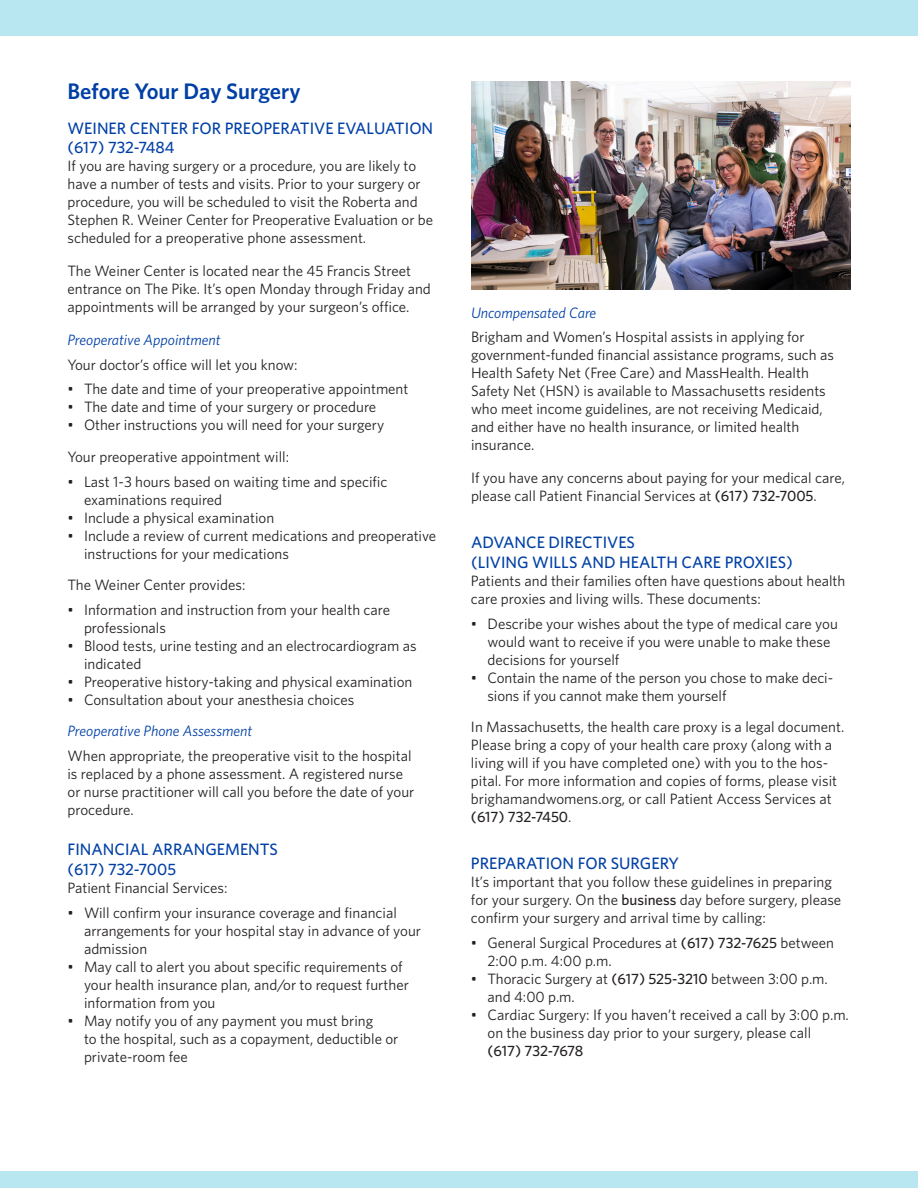
<style>
.page{position:relative;width:918px;height:1188px;background:#fff}
.page>*{position:absolute;margin:0;border:0;box-sizing:border-box;transform-origin:0 0}
.t1{font:600 22.5px "Whitney";color:#0040a6}
.Subheads{font:500 16.5px/19.8px "Whitney";color:#0040a6}
.body_copy{font:15px/18px "Whitney";color:#231f20}
.Tabs{font:15px/18px "Whitney";color:#231f20}
.body_copy-2{font:italic 15px "Whitney";color:#0040a6}
.s1{font-weight:500}
</style>
<div class="page">
<img style="left:471px;top:81px;width:379px;height:208px">
<div style="left:0;top:0;width:918px;height:35px;background:#b8e7f1"></div>
<div style="left:0;top:1172px;width:918px;height:16px;background:#b8e7f1"></div>
<p class="t1" style="left:68px;top:78px;width:235px">Before Your Day Surgery</p>
<p class="Subheads" style="left:68px;top:118px;width:367px">WEINER CENTER FOR PREOPERATIVE EVALUATION</p>
<p class="Subheads" style="left:68px;top:137px;width:109px">(617) 732-7484</p>
<p class="body_copy" style="left:68px;top:156px;width:367px">If you are having surgery or a procedure, you are likely to have a number of tests and visits. Prior to your surgery or procedure, you will be scheduled to visit the Roberta and Stephen R. Weiner Center for Preoperative Evaluation or be scheduled for a preoperative phone assessment.</p>
<p class="body_copy" style="left:68px;top:261px;width:365px">The Weiner Center is located near the 45 Francis Street entrance on The Pike. It’s open Monday through Friday and appointments will be arranged by your surgeon’s office.</p>
<p class="body_copy-2" style="left:68px;top:331px;width:155px">Preoperative Appointment</p>
<p class="body_copy" style="left:68px;top:355px;width:232px">Your doctor’s office will let you know:</p>
<p class="Tabs" style="left:68px;top:380px;width:342px">• The date and time of your preoperative appointment</p>
<p class="Tabs" style="left:68px;top:398px;width:310px">• The date and time of your surgery or procedure</p>
<p class="Tabs" style="left:68px;top:416px;width:318px">• Other instructions you will need for your surgery</p>
<p class="body_copy" style="left:68px;top:447px;width:223px">Your preoperative appointment will:</p>
<p class="Tabs" style="left:84px;top:472px;width:305px;text-indent:-16px">• Last 1-3 hours based on waiting time and specific examinations required</p>
<p class="Tabs" style="left:68px;top:508px;width:208px">• Include a physical examination</p>
<p class="Tabs" style="left:84px;top:526px;width:354px;text-indent:-16px">• Include a review of current medications and preoperative instructions for your medications</p>
<p class="body_copy" style="left:68px;top:575px;width:179px">The Weiner Center provides:</p>
<p class="Tabs" style="left:84px;top:600px;width:308px;text-indent:-16px">• Information and instruction from your health care professionals</p>
<p class="Tabs" style="left:84px;top:636px;width:334px;text-indent:-16px">• Blood tests, urine testing and an electrocardiogram as indicated</p>
<p class="Tabs" style="left:68px;top:672px;width:346px">• Preoperative history-taking and physical examination</p>
<p class="Tabs" style="left:68px;top:690px;width:288px">• Consultation about your anesthesia choices</p>
<p class="body_copy-2" style="left:68px;top:722px;width:186px">Preoperative Phone Assessment</p>
<p class="body_copy" style="left:68px;top:746px;width:348px">When appropriate, the preoperative visit to the hospital is replaced by a phone assessment. A registered nurse or nurse practitioner will call you before the date of your procedure.</p>
<p class="Subheads" style="left:68px;top:839px;width:212px">FINANCIAL ARRANGEMENTS</p>
<p class="Subheads" style="left:68px;top:859px;width:110px">(617) 732-7005</p>
<p class="body_copy" style="left:68px;top:878px;width:161px">Patient Financial Services:</p>
<p class="Tabs" style="left:84px;top:903px;width:339px;text-indent:-16px">• Will confirm your insurance coverage and financial arrangements for your hospital stay in advance of your admission</p>
<p class="Tabs" style="left:84px;top:957px;width:326px;text-indent:-16px">• May call to alert you about specific requirements of your health insurance plan, and/or to request further information from you</p>
<p class="Tabs" style="left:84px;top:1011px;width:316px;text-indent:-16px">• May notify you of any payment you must bring<br>to the hospital, such as a copayment, deductible or private-room fee</p>
<p class="body_copy-2" style="left:471px;top:304px;width:127px">Uncompensated Care</p>
<p class="body_copy" style="left:471px;top:328px;width:365px">Brigham and Women’s Hospital assists in applying for government-funded financial assistance programs, such as Health Safety Net (Free Care) and MassHealth. Health Safety Net (HSN) is available to Massachusetts residents who meet income guidelines, are not receiving Medicaid, and either have no health insurance, or limited health insurance.</p>
<p class="body_copy" style="left:471px;top:469px;width:376px">If you have any concerns about paying for your medical care, please call Patient Financial Services at <span class="s1">(617) 732-7005</span>.</p>
<p class="Subheads" style="left:471px;top:532px;width:323px">ADVANCE DIRECTIVES<br>(LIVING WILLS AND HEALTH CARE PROXIES)</p>
<p class="body_copy" style="left:471px;top:571px;width:376px">Patients and their families often have questions about health care proxies and living wills. These documents:</p>
<p class="Tabs" style="left:487px;top:614px;width:352px;text-indent:-16px">• Describe your wishes about the type of medical care you would want to receive if you were unable to make these decisions for yourself</p>
<p class="Tabs" style="left:487px;top:668px;width:347px;text-indent:-16px">• Contain the name of the person you chose to make deci&shy;sions if you cannot make them yourself</p>
<p class="body_copy" style="left:471px;top:718px;width:375px">In Massachusetts, the health care proxy is a legal document.<br>Please bring a copy of your health care proxy (along with a living will if you have completed one) with you to the hos&shy;pital. For more information and copies of forms, please visit brighamandwomens.org, or call Patient Access Services at <span class="s1">(617) 732-7450</span>.</p>
<p class="Subheads" style="left:471px;top:853px;width:210px">PREPARATION FOR SURGERY</p>
<p class="body_copy" style="left:471px;top:872px;width:372px">It’s important that you follow these guidelines in preparing for your surgery. On the <span class="s1">business</span> day before surgery, please confirm your surgery and arrival time by calling:</p>
<p class="Tabs" style="left:487px;top:933px;width:348px;text-indent:-16px">• General Surgical Procedures at <span class="s1">(617) 732-7625</span> between<br>2:00 p.m. 4:00 p.m.</p>
<p class="Tabs" style="left:487px;top:969px;width:342px;text-indent:-16px">• Thoracic Surgery at <span class="s1">(617) 525-3210</span> between 3:00 p.m. and 4:00 p.m.</p>
<p class="Tabs" style="left:487px;top:1005px;width:363px;text-indent:-16px">• Cardiac Surgery: If you haven’t received a call by 3:00 p.m. on the business day prior to your surgery, please call<br><span class="s1">(617) 732-7678</span></p>
</div>
